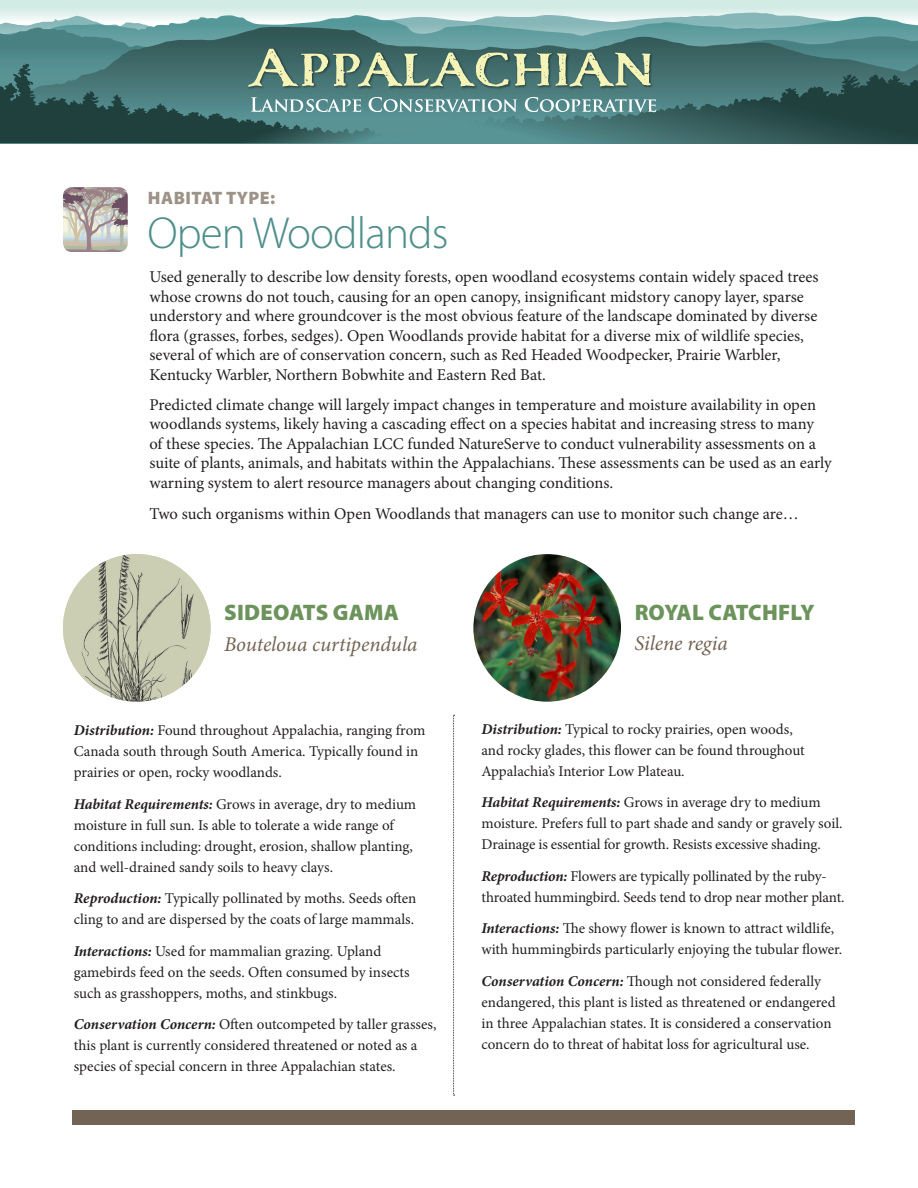
<style>
.page{position:relative;width:918px;height:1188px;background:#fff}
.page>*{position:absolute;margin:0;border:0;box-sizing:border-box;transform-origin:0 0}
.t1{font:300 45px "Myriad Pro";letter-spacing:-.02em;color:#4f8f8b}
.t2{font:900 22.5px "Myriad Pro";letter-spacing:.01em;color:#6c935c}
.t3{font:italic 21px "Minion Pro";letter-spacing:-.005em;color:#736354}
.t4{font:900 18px "Myriad Pro";letter-spacing:.03em;color:#9d9287}
.t5{font:16.5px/19.5px "Minion Pro";letter-spacing:-.005em;color:#231f20}
.t6{font:15px/21px "Minion Pro";letter-spacing:-.005em;color:#231f20}
.s1{font-weight:700;font-style:italic}
</style>
<div class="page">
<div style="left:0;top:0;width:918px;height:144px;background:linear-gradient(to right,#d9eee9,#d6ece7)"></div>
<svg style="left:0;top:15px;width:918px;height:12px"></svg>
<svg style="left:0;top:27px;width:918px;height:117px;background:#467575"></svg>
<svg style="left:721px;top:74px;width:129px;height:33px;background:#3a6463"></svg>
<img style="left:246px;top:47px;width:56px;height:2px">
<svg style="left:0;top:49px;width:656px;height:94px;background:#547d79"></svg>
<img style="left:63px;top:187px;width:65px;height:65px">
<div style="left:72px;top:1111px;width:783px;height:14px;background:#736354"></div>
<img style="left:63px;top:554px;width:148px;height:148px;border-radius:74px">
<img style="left:473px;top:554px;width:148px;height:148px;border-radius:74px">
<svg style="left:453px;top:715px;width:2px;height:381px"></svg>
<p class="t4" style="left:148px;top:186px;width:129px">HABITAT TYPE:</p>
<h1 class="t1" style="left:148px;top:206px;width:303px">Open Woodlands</h1>
<p class="t5" style="left:149px;top:267px;width:671px">Used generally to describe low density forests, open woodland ecosystems contain widely spaced trees whose crowns do not touch, causing for an open canopy, insignificant midstory canopy layer, sparse understory and where groundcover is the most obvious feature of the landscape dominated by diverse flora (grasses, forbes, sedges). Open Woodlands provide habitat for a diverse mix of wildlife species, several of which are of conservation concern, such as Red Headed Woodpecker, Prairie Warbler, Kentucky Warbler, Northern Bobwhite and Eastern Red Bat.</p>
<p class="t5" style="left:149px;top:395px;width:684px">Predicted climate change will largely impact changes in temperature and moisture availability in open woodlands systems, likely having a cascading effect on a species habitat and increasing stress to many<br>of these species. The Appalachian LCC funded NatureServe to conduct vulnerability assessments on a suite of plants, animals, and habitats within the Appalachians. These assessments can be used as an early warning system to alert resource managers about changing conditions.</p>
<p class="t5" style="left:149px;top:504px;width:651px">Two such organisms within Open Woodlands that managers can use to monitor such change are…</p>
<h2 class="t2" style="left:224px;top:597px;width:176px">SIDEOATS GAMA</h2>
<h3 class="t3" style="left:224px;top:630px;width:195px">Bouteloua curtipendula</h3>
<p class="t6" style="left:74px;top:720px;width:353px"><span class="s1">Distribution:</span> Found throughout Appalachia, ranging from<br>Canada south through South America. Typically found in prairies or open, rocky woodlands.</p>
<p class="t6" style="left:74px;top:794px;width:344px"><span class="s1">Habitat Requirements:</span> Grows in average, dry to medium moisture in full sun. Is able to tolerate a wide range of conditions including: drought, erosion, shallow planting, and well-drained sandy soils to heavy clays.</p>
<p class="t6" style="left:74px;top:888px;width:344px"><span class="s1">Reproduction:</span> Typically pollinated by moths. Seeds often cling to and are dispersed by the coats of large mammals.</p>
<p class="t6" style="left:74px;top:941px;width:337px"><span class="s1">Interactions:</span> Used for mammalian grazing. Upland gamebirds feed on the seeds. Often consumed by insects such as grasshoppers, moths, and stinkbugs.</p>
<p class="t6" style="left:74px;top:1014px;width:364px"><span class="s1">Conservation Concern:</span> Often outcompeted by taller grasses, this plant is currently considered threatened or noted as a species of special concern in three Appalachian states.</p>
<h2 class="t2" style="left:635px;top:597px;width:182px">ROYAL CATCHFLY</h2>
<h3 class="t3" style="left:634px;top:629px;width:95px">Silene regia</h3>
<p class="t6" style="left:481px;top:719px;width:325px"><span class="s1">Distribution:</span> Typical to rocky prairies, open woods, and rocky glades, this flower can be found throughout<br>Appalachia’s Interior Low Plateau.</p>
<p class="t6" style="left:481px;top:792px;width:363px"><span class="s1">Habitat Requirements:</span> Grows in average dry to medium moisture. Prefers full to part shade and sandy or gravely soil.<br>Drainage is essential for growth. Resists excessive shading.</p>
<p class="t6" style="left:481px;top:866px;width:365px"><span class="s1">Reproduction:</span> Flowers are typically pollinated by the ruby&shy;throated hummingbird. Seeds tend to drop near mother plant.</p>
<p class="t6" style="left:481px;top:918px;width:362px"><span class="s1">Interactions:</span> The showy flower is known to attract wildlife, with hummingbirds particularly enjoying the tubular flower.</p>
<p class="t6" style="left:481px;top:971px;width:356px"><span class="s1">Conservation Concern:</span> Though not considered federally endangered, this plant is listed as threatened or endangered in three Appalachian states. It is considered a conservation concern do to threat of habitat loss for agricultural use.</p>
</div>
